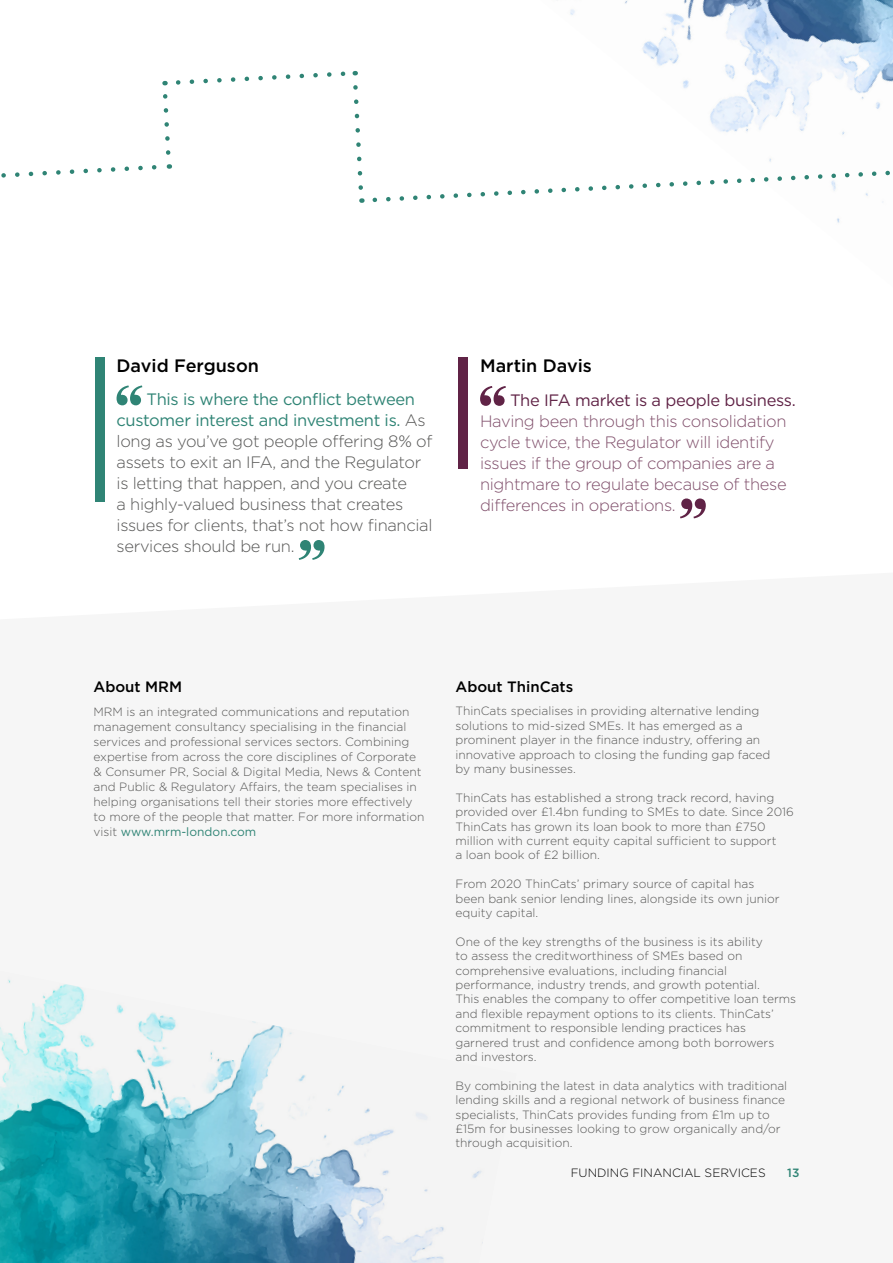
<style>
.page{position:relative;width:893px;height:1263px;background:#fff}
.page>*{position:absolute;margin:0;border:0;box-sizing:border-box;transform-origin:0 0}
.t1{font:500 18px "Gotham";color:#000}
.t2{font:300 16.5px/21px "Gotham";letter-spacing:-.02em;color:#575756}
.t3{font:300 16.5px/21px "Gotham";letter-spacing:-.02em;color:#804f6b}
.t4{font:16.5px "Gotham";letter-spacing:-.02em;color:#602346}
.t5{font:500 15px "Gotham";color:#000}
.t6{font:300 12px/14.4px "Gotham";color:#575756}
.t7{font:300 12px "Gotham";color:#000}
.t8{font:500 12px "Gotham";color:#2f8475}
.s1{font-weight:400;color:#2f8475}
</style>
<div class="page">
<img style="left:570px;top:0;width:323px;height:69px">
<svg style="left:1px;top:69px;width:892px;height:154px"></svg>
<img style="left:0;top:971px;width:516px;height:292px">
<svg style="left:480px;top:386px;width:26px;height:20px"></svg>
<svg style="left:680px;top:498px;width:26px;height:20px"></svg>
<div style="left:458px;top:358px;width:10px;height:111px;background:#602346"></div>
<svg style="left:117px;top:385px;width:25px;height:20px"></svg>
<svg style="left:299px;top:540px;width:26px;height:20px"></svg>
<div style="left:95px;top:357px;width:9px;height:145px;background:#2f8475"></div>
<h1 class="t1" style="left:117px;top:353px;width:144px">David Ferguson</h1>
<p class="t2" style="left:117px;top:389px;width:317px;text-indent:30px"><span class="s1">This is where the conflict between customer interest and investment is.</span> As long as you’ve got people offering 8% of assets to exit an IFA, and the Regulator is letting that happen, and you create<br>a highly-valued business that creates issues for clients, that’s not how financial services should be run.</p>
<h1 class="t1" style="left:480px;top:354px;width:113px">Martin Davis</h1>
<h2 class="t4" style="left:510px;top:389px;width:287px">The IFA market is a people business.</h2>
<h2 class="t3" style="left:480px;top:410px;width:308px">Having been through this consolidation cycle twice, the Regulator will identify issues if the group of companies are a nightmare to regulate because of these differences in operations.</h2>
<p class="t5" style="left:94px;top:677px;width:90px">About MRM</p>
<p class="t6" style="left:94px;top:704px;width:332px;line-height:15px">MRM is an integrated communications and reputation management consultancy specialising in the financial services and professional services sectors. Combining expertise from across the core disciplines of Corporate &amp; Consumer PR, Social &amp; Digital Media, News &amp; Content and Public &amp; Regulatory Affairs, the team specialises in helping organisations tell their stories more effectively to more of the people that matter. For more information visit <span class="s1">www.mrm-london.com</span></p>
<p class="t5" style="left:455px;top:677px;width:119px">About ThinCats</p>
<p class="t6" style="left:455px;top:703px;width:316px">ThinCats specialises in providing alternative lending solutions to mid-sized SMEs. It has emerged as a prominent player in the finance industry, offering an innovative approach to closing the funding gap faced by many businesses.</p>
<p class="t6" style="left:455px;top:790px;width:340px">ThinCats has established a strong track record, having provided over £1.4bn funding to SMEs to date. Since 2016<br>ThinCats has grown its loan book to more than £750 million with current equity capital sufficient to support<br>a loan book of £2 billion.</p>
<p class="t6" style="left:455px;top:876px;width:326px">From 2020 ThinCats’ primary source of capital has been bank senior lending lines, alongside its own junior equity capital.</p>
<p class="t6" style="left:455px;top:934px;width:342px">One of the key strengths of the business is its ability<br>to assess the creditworthiness of SMEs based on comprehensive evaluations, including financial performance, industry trends, and growth potential.<br>This enables the company to offer competitive loan terms and flexible repayment options to its clients. ThinCats’ commitment to responsible lending practices has garnered trust and confidence among both borrowers and investors.</p>
<p class="t6" style="left:455px;top:1078px;width:333px">By combining the latest in data analytics with traditional lending skills and a regional network of business finance specialists, ThinCats provides funding from £1m up to £15m for businesses looking to grow organically and/or through acquisition.</p>
<p class="t7" style="left:571px;top:1165px;width:196px">FUNDING FINANCIAL SERVICES</p>
<p class="t8" style="left:787px;top:1165px;width:14px">13</p>
</div>
